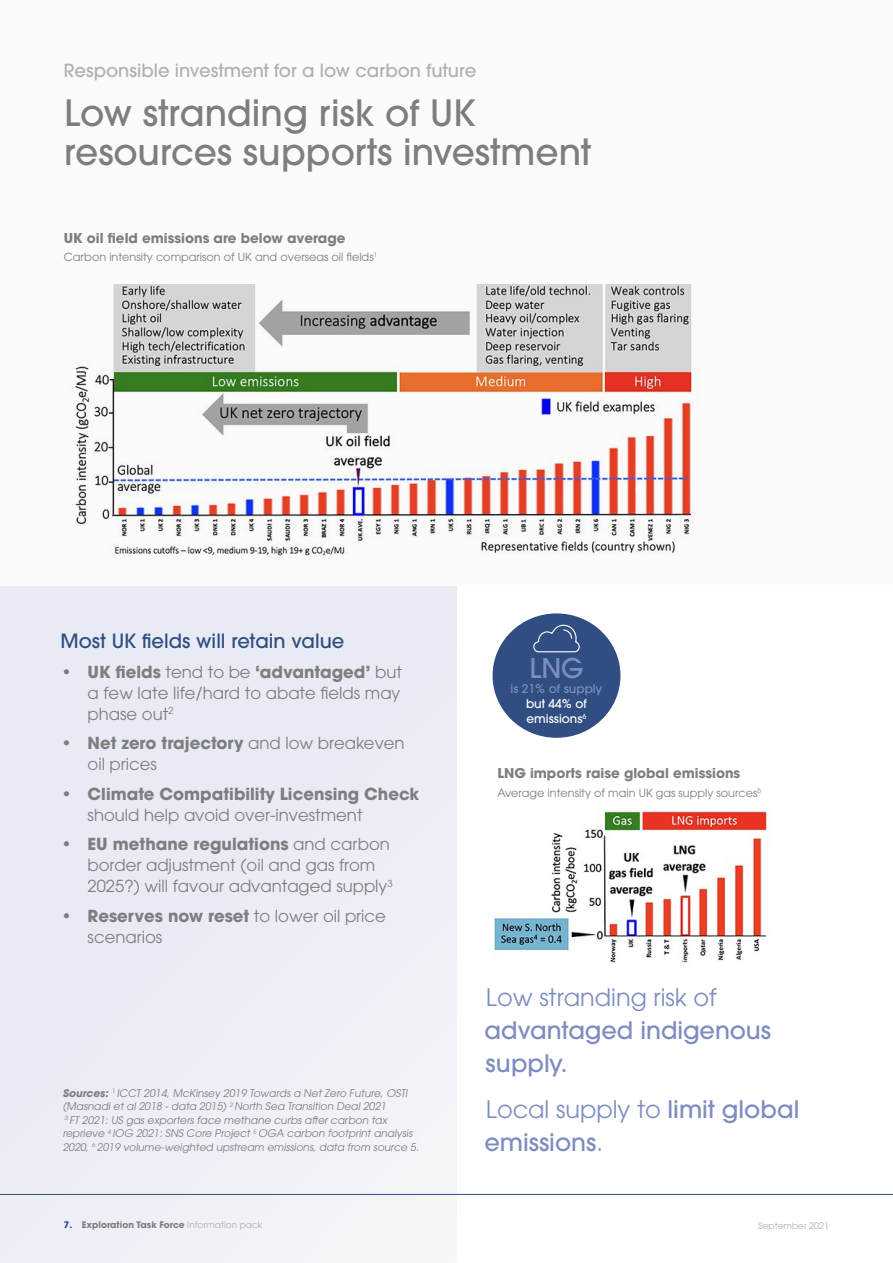
<style>
.page{position:relative;width:893px;height:1263px;background:#fff}
.page>*{position:absolute;margin:0;border:0;box-sizing:border-box;transform-origin:0 0}
.t1{font:500 36px/39px "ITC Avant Garde Pro";color:#7e7d80}
.Sub-heading_level_2{font:500 27px "ITC Avant Garde Pro";color:#7d8dc0}
.t2{font:500 24px/33px "ITC Avant Garde Pro";color:#7d8dc0}
.t3{font:500 19.5px "ITC Avant Garde Pro";color:#304e81}
.t4{font:500 18px "ITC Avant Garde Pro";color:#b0b0ae}
.t5{font:16.5px/21px "ITC Avant Garde Pro";color:#7e7d80}
.t6{font:700 16.5px/21px "ITC Avant Garde Pro";color:#7e7d80}
.t7{font:700 13.5px "ITC Avant Garde Pro";color:#7e7d80}
.Body_light_10pt{font:500 12px/15px "ITC Avant Garde Pro";color:#fff;text-align:center}
.t8{font:11.25px "ITC Avant Garde Pro";color:#7e7d80}
.t9{font:10.5px/13.5px "ITC Avant Garde Pro";color:#7e7d80}
.t10{font:700 9px "ITC Avant Garde Pro";color:#7e7d80}
.t11{font:9px "ITC Avant Garde Pro";color:#b0b0ae}
.s1{font-weight:700}
.s2{font-weight:400}
.s3{color:#7d8dc0}
.s4{color:#304e81}
.s5{font-weight:400;color:#b0b0ae}
</style>
<div class="page">
<div style="left:0;top:0;width:893px;height:586px;background:#fbfbfb"></div>
<div style="left:0;top:586px;width:457px;height:677px;background:#eaecf4"></div>
<img style="left:493px;top:811px;width:275px;height:152px">
<img style="left:75px;top:285px;width:618px;height:271px">
<div style="left:495px;top:616px;width:123px;height:119px;background:#304e81;border-radius:50%"></div>
<div style="left:493px;top:613px;width:127px;height:125px;border:4px solid #304e81;border-radius:50%"></div>
<svg style="left:533px;top:624px;width:47px;height:29px"></svg>
<hr style="left:0;top:1194px;width:893px;height:1px;background:#304e81">
<p class="t4" style="left:64px;top:59px;width:414px">Responsible investment for a low carbon future</p>
<p class="t1" style="left:64px;top:93px;width:529px">Low stranding risk of UK resources supports investment</p>
<p class="t7" style="left:64px;top:229px;width:283px">UK oil field emissions are below average</p>
<p class="t8" style="left:64px;top:249px;width:315px">Carbon intensity comparison of UK and overseas oil fields<sup>1</sup></p>
<p class="t3" style="left:61px;top:628px;width:285px">Most UK fields will retain value</p>
<p class="t5" style="left:88px;top:661px;width:316px;text-align:justify;text-indent:-27px"><span class="s1">• UK fields</span> tend to be <span class="s1">‘advantaged’</span> but a few late life/hard to abate fields may phase out<sup>2</sup></p>
<p class="t5" style="left:88px;top:732px;width:319px;text-indent:-27px"><span class="s1">• Net zero trajectory</span> and low breakeven oil prices</p>
<p class="t6" style="left:88px;top:783px;width:333px;text-indent:-27px">• Climate Compatibility Licensing Check <span class="s2">should help avoid over-investment</span></p>
<p class="t5" style="left:88px;top:833px;width:307px;text-indent:-27px"><span class="s1">• EU methane regulations</span> and carbon border adjustment (oil and gas from<br>2025?) will favour advantaged supply<sup>3</sup></p>
<p class="t5" style="left:88px;top:905px;width:300px;text-indent:-27px"><span class="s1">• Reserves now reset</span> to lower oil price scenarios</p>
<p class="t9" style="left:63px;top:1086px;width:360px"><span class="s1">Sources:</span> <sup>1</sup> ICCT 2014, McKinsey 2019 Towards a Net Zero Future, OSTI (Masnadi et al 2018 - data 2015) <sup>2</sup> North Sea Transition Deal 2021<br><sup>3</sup> FT 2021: US gas exporters face methane curbs after carbon tax reprieve <sup>4</sup> IOG 2021: SNS Core Project <sup>5</sup> OGA carbon footprint analysis 2020, <sup>6</sup> 2019 volume-weighted upstream emissions, data from source 5.</p>
<p class="Sub-heading_level_2" style="left:529px;top:651px;width:56px">LNG</p>
<p class="Body_light_10pt" style="left:511px;top:681px;width:93px"><span class="s3">is 21% of supply </span>but 44% of emissions<sup>6</sup></p>
<p class="t7" style="left:497px;top:763px;width:244px">LNG imports raise global emissions</p>
<p class="t8" style="left:497px;top:786px;width:265px">Average intensity of main UK gas supply sources<sup>5</sup></p>
<p class="t2" style="left:485px;top:980px;width:288px"><span class="s2">Low stranding risk of </span>advantaged indigenous supply.</p>
<p class="t2" style="left:485px;top:1092px;width:316px"><span class="s2">Local supply to</span> limit global emissions<span class="s2">.</span></p>
<p class="t10" style="left:64px;top:1218px;width:200px"><span class="s4">7.</span> Exploration Task Force <span class="s5">Information pack</span></p>
<p class="t11" style="left:758px;top:1220px;width:73px">September 2021</p>
</div>
